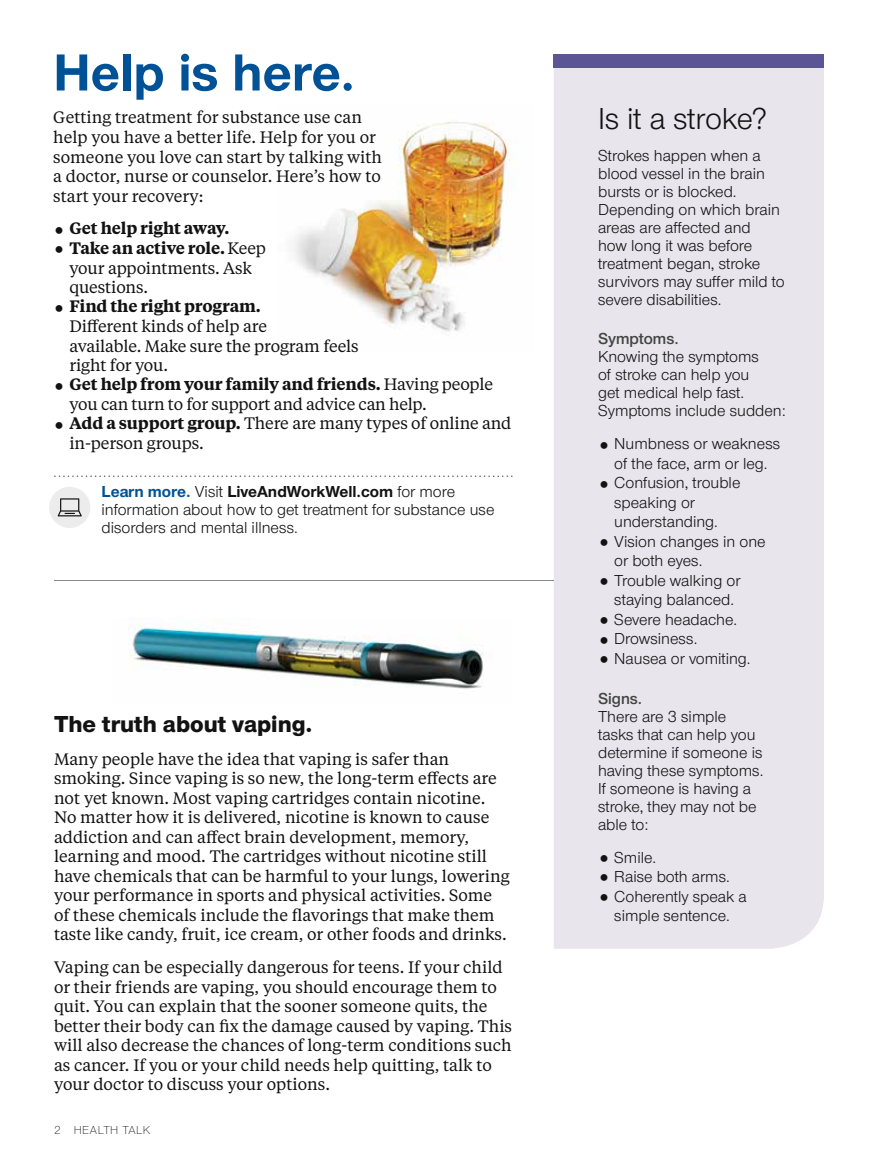
<style>
.page{position:relative;width:878px;height:1161px;background:#fff}
.page>*{position:absolute;margin:0;border:0;box-sizing:border-box;transform-origin:0 0}
.t1{font:700 54px "UHC Sans";color:#005195}
.t2{font:31.5px "UHC Sans";color:#121212}
.t3{font:800 24px "UHC Sans";color:#121212}
.t4{font:16.5px/19.5px "UHC Serif Text";color:#121212}
.t5{font:16.5px/18px "UHC Sans";color:#121212}
.t6{font:600 16.5px/19.5px "UHC Serif Text";letter-spacing:-.01em;color:#121212}
.t7{font:600 16.5px "UHC Sans";color:#424441}
.t8{font:300 12px "UHC Sans";letter-spacing:.04em;color:#121212}
.s1{font-weight:400}
.s2{font-weight:600}
.s3{font-weight:700;color:#005195}
.s4{font-weight:700}
</style>
<div class="page">
<img style="left:294px;top:122px;width:218px;height:210px">
<div style="left:554px;top:68px;width:270px;height:881px;background:#e9e5ed"></div>
<div style="left:554px;top:54px;width:270px;height:14px;background:#5b5595"></div>
<svg style="left:54px;top:475px;width:458px;height:2px"></svg>
<div style="left:49px;top:487px;width:41px;height:41px;background:#ebeceb;border-radius:50%"></div>
<svg style="left:58px;top:498px;width:24px;height:18px"></svg>
<hr style="left:54px;top:580px;width:500px;height:1px;background:#888a8a">
<img style="left:128px;top:619px;width:356px;height:70px">
<h1 class="t1" style="left:53px;top:36px;width:303px">Help is here.</h1>
<p class="t4" style="left:53px;top:107px;width:330px">Getting treatment for substance use can help you have a better life. Help for you or someone you love can start by talking with a doctor, nurse or counselor. Here’s how to start your recovery:</p>
<p class="t6" style="left:69px;top:218px;width:198px">Get help right away.<br>Take an active role. <span class="s1">Keep your appointments. Ask questions.</span></p>
<p class="t6" style="left:69px;top:296px;width:193px">Find the right program.</p>
<p class="t4" style="left:69px;top:316px;width:443px">Different kinds of help are<br>available. Make sure the program feels<br>right for you.<br><span class="s2">Get help from your family and friends.</span> Having people you can turn to for support and advice can help.<br><span class="s2">Add a support group.</span> There are many types of online and in-person groups.</p>
<p class="t5" style="left:101px;top:482px;width:394px"><span class="s3">Learn more.</span> Visit <span class="s4">LiveAndWorkWell.com</span> for more information about how to get treatment for substance use disorders and mental illness.</p>
<h3 class="t3" style="left:54px;top:707px;width:260px">The truth about vaping.</h3>
<p class="t4" style="left:54px;top:748px;width:457px">Many people have the idea that vaping is safer than smoking. Since vaping is so new, the long-term effects are not yet known. Most vaping cartridges contain nicotine.<br>No matter how it is delivered, nicotine is known to cause addiction and can affect brain development, memory, learning and mood. The cartridges without nicotine still have chemicals that can be harmful to your lungs, lowering your performance in sports and physical activities. Some of these chemicals include the flavorings that make them taste like candy, fruit, ice cream, or other foods and drinks.</p>
<p class="t4" style="left:54px;top:957px;width:459px">Vaping can be especially dangerous for teens. If your child or their friends are vaping, you should encourage them to quit. You can explain that the sooner someone quits, the better their body can fix the damage caused by vaping. This will also decrease the chances of long-term conditions such as cancer. If you or your child needs help quitting, talk to your doctor to discuss your options.</p>
<p class="t8" style="left:54px;top:1122px;width:98px">2 HEALTH TALK</p>
<h2 class="t2" style="left:598px;top:98px;width:170px">Is it a stroke?</h2>
<p class="t5" style="left:598px;top:145px;width:188px">Strokes happen when a blood vessel in the brain bursts or is blocked.<br>Depending on which brain areas are affected and<br>how long it was before treatment began, stroke survivors may suffer mild to severe disabilities.</p>
<p class="t7" style="left:598px;top:328px;width:82px">Symptoms.</p>
<p class="t5" style="left:598px;top:347px;width:189px">Knowing the symptoms<br>of stroke can help you<br>get medical help fast.<br>Symptoms include sudden:</p>
<p class="t5" style="left:614px;top:433px;width:167px;line-height:19.5px">Numbness or weakness of the face, arm or leg.<br>Confusion, trouble speaking or understanding.<br>Vision changes in one or both eyes.<br>Trouble walking or staying balanced.<br>Severe headache.<br>Drowsiness.<br>Nausea or vomiting.</p>
<p class="t7" style="left:598px;top:687px;width:46px">Signs.</p>
<p class="t5" style="left:598px;top:706px;width:167px">There are 3 simple tasks that can help you determine if someone is having these symptoms.<br>If someone is having a stroke, they may not be able to:</p>
<p class="t5" style="left:614px;top:847px;width:134px;line-height:19.5px">Smile.<br>Raise both arms.<br>Coherently speak a simple sentence.</p>
</div>
